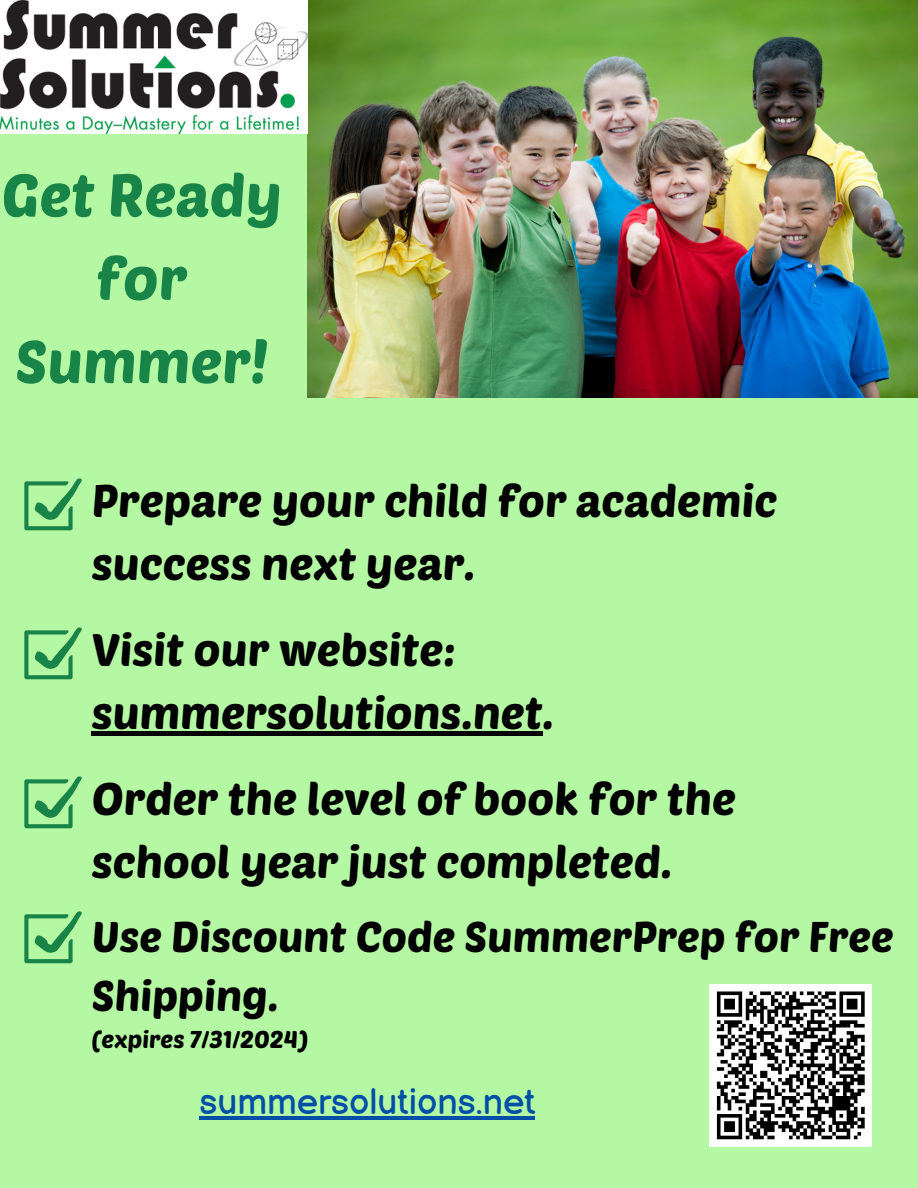
<style>
.page{position:relative;width:918px;height:1188px;background:#b5f8a3}
.page>*{position:absolute;margin:0;border:0;box-sizing:border-box;transform-origin:0 0}
.t1{font:59.55px/83.2px "Poetsen One";color:#198448;text-align:center}
.t2{font:45px/63px "Poetsen One";color:#000}
.t3{font:42.3px/58.5px "Poetsen One";color:#000}
.t4{font:36px "Balsamiq Sans";color:#004ea8}
.t5{font:24px "Poetsen One";color:#000}
</style>
<div class="page">
<svg style="left:24px;top:627px;width:58px;height:52px"></svg>
<svg style="left:24px;top:776px;width:58px;height:52px"></svg>
<svg style="left:24px;top:911px;width:58px;height:52px"></svg>
<svg style="left:24px;top:478px;width:58px;height:52px"></svg>
<div style="left:710px;top:984px;width:162px;height:162px;background:#fff"></div>
<svg style="left:716px;top:991px;width:149px;height:149px"></svg>
<img style="left:307px;top:0;width:611px;height:397px">
<img style="left:0;top:0;width:307px;height:134px">
<hr style="left:200px;top:1116px;width:335px;height:3px;background:#004ea8">
<div style="left:92px;top:731px;width:451px;height:5px;background:#000"></div>
<h2 class="t1" style="left:1px;top:151px;width:282px">Get Ready for<br>Summer!</h2>
<h2 class="t2" style="left:92px;top:467px;width:687px">Prepare your child for academic success next year.</h2>
<p class="t2" style="left:92px;top:616px;width:464px">Visit our website: summersolutions.net.</p>
<p class="t2" style="left:92px;top:765px;width:646px">Order the level of book for the school year just completed.</p>
<p class="t3" style="left:92px;top:906px;width:803px">Use Discount Code SummerPrep for Free<br>Shipping.</p>
<p class="t5" style="left:92px;top:1024px;width:218px">(expires 7/31/2024)</p>
<p class="t4" style="left:200px;top:1081px;width:337px">summersolutions.net</p>
</div>
